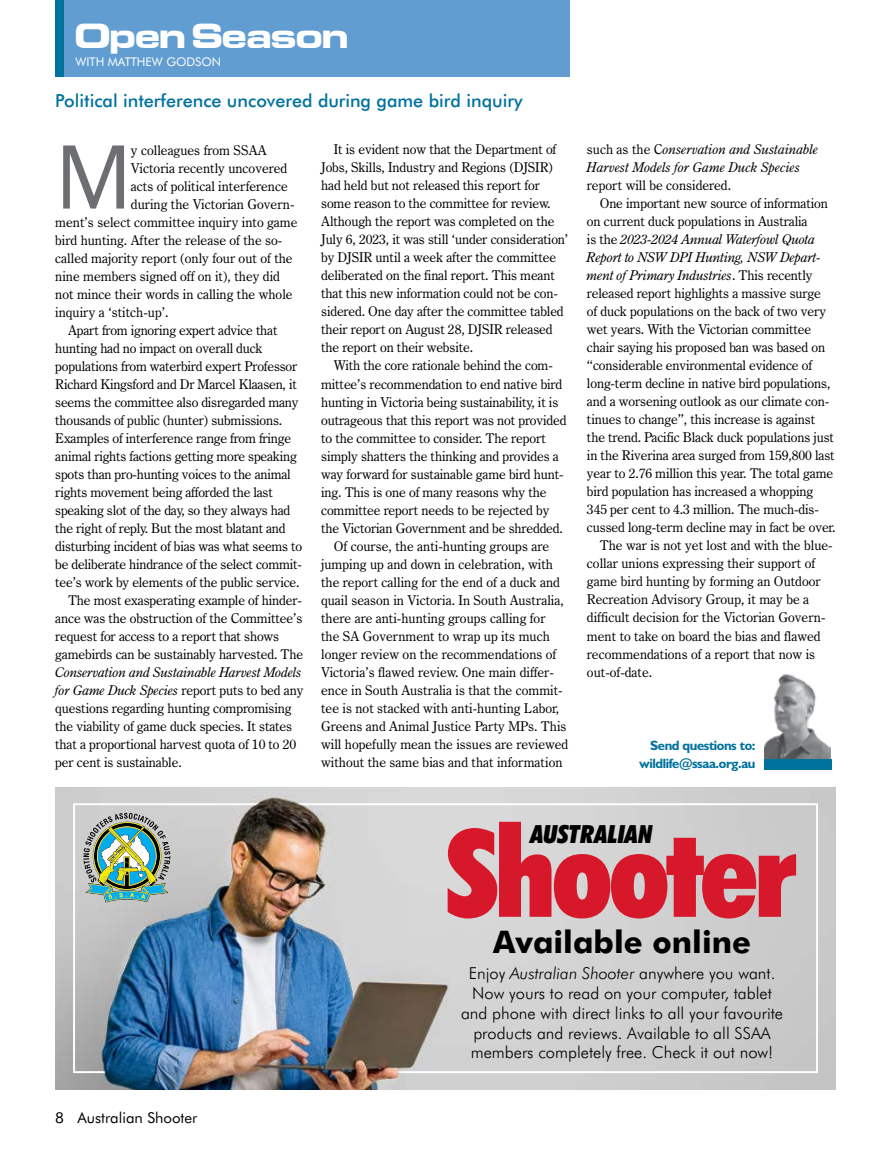
<style>
.page{position:relative;width:872px;height:1149px;background:#fff}
.page>*{position:absolute;margin:0;border:0;box-sizing:border-box;transform-origin:0 0}
.t1{font:900 condensed 121.95px "Futura BT";letter-spacing:-.03em;color:#d7182a}
.t2{font:94.5px "Franklin Gothic";color:#6d6e71}
.t3{font:700 31.05px "Futura BT";color:#000}
.t4{font:700 30px "Euro Technic Ext";letter-spacing:-.04em;color:#fff}
.t5{font:italic 900 condensed 25.05px "Futura BT";color:#000}
.t6{font:500 18px "Futura BT";color:#00729e}
.t7{font:300 16.5px/19.8px "Futura BT";color:#000;text-align:center}
.t8{font:15px "Futura BT";color:#000}
.t9{font:13.5px/18px "Century Oldstyle BT";letter-spacing:-.01em;color:#000}
.t10{font:italic 13.5px/18px "Century Oldstyle BT";letter-spacing:-.01em;color:#000}
.t11{font:700 13.5px/18px "Humanist 521 BT";letter-spacing:-.03em;color:#00729e;text-align:right}
.t12{font:12px "Futura BT";color:#fff}
.s1{font-style:italic}
.s2{font-style:normal}
</style>
<div class="page">
<div style="left:55px;top:0;width:515px;height:77px;background:#619dd1"></div>
<div style="left:56px;top:0;width:8px;height:77px;background:#00729e"></div>
<img style="left:764px;top:674px;width:67px;height:84px">
<div style="left:764px;top:759px;width:67px;height:10px;background:#00729e"></div>
<img style="left:405px;top:787px;width:431px;height:302px">
<img style="left:55px;top:787px;width:350px;height:302px">
<img style="left:83px;top:812px;width:87px;height:90px">
<h3 class="t4" style="left:74px;top:14px;width:275px">Open Season</h3>
<p class="t12" style="left:75px;top:54px;width:147px">WITH MATTHEW GODSON</p>
<h3 class="t6" style="left:55px;top:90px;width:469px">Political interference uncovered during game bird inquiry</h3>
<h2 class="t2" style="left:55px;top:118px;width:78px">M</h2>
<p class="t9" style="left:131px;top:141px;width:137px">y colleagues from SSAA</p>
<p class="t9" style="left:131px;top:158px;width:158px">Victoria recently uncovered</p>
<p class="t9" style="left:131px;top:176px;width:158px">acts of political interference</p>
<p class="t9" style="left:131px;top:194px;width:165px">during the Victorian Govern-</p>
<p class="t9" style="left:55px;top:212px;width:244px">ment’s select committee inquiry into game</p>
<p class="t9" style="left:55px;top:230px;width:229px">bird hunting. After the release of the so-</p>
<p class="t9" style="left:55px;top:248px;width:239px">called majority report (only four out of the</p>
<p class="t9" style="left:55px;top:266px;width:226px">nine members signed off on it), they did</p>
<p class="t9" style="left:55px;top:284px;width:239px">not mince their words in calling the whole</p>
<p class="t9" style="left:55px;top:302px;width:115px">inquiry a ‘stitch-up’.</p>
<p class="t9" style="left:68px;top:320px;width:211px">Apart from ignoring expert advice that</p>
<p class="t9" style="left:55px;top:338px;width:209px">hunting had no impact on overall duck</p>
<p class="t9" style="left:55px;top:356px;width:243px">populations from waterbird expert Professor</p>
<p class="t9" style="left:55px;top:374px;width:243px">Richard Kingsford and Dr Marcel Klaasen, it</p>
<p class="t9" style="left:55px;top:392px;width:245px">seems the committee also disregarded many</p>
<p class="t9" style="left:55px;top:410px;width:228px">thousands of public (hunter) submissions.</p>
<p class="t9" style="left:55px;top:428px;width:237px">Examples of interference range from fringe</p>
<p class="t9" style="left:55px;top:446px;width:243px">animal rights factions getting more speaking</p>
<p class="t9" style="left:55px;top:464px;width:237px">spots than pro-hunting voices to the animal</p>
<p class="t9" style="left:55px;top:482px;width:219px">rights movement being afforded the last</p>
<p class="t9" style="left:55px;top:500px;width:237px">speaking slot of the day, so they always had</p>
<p class="t9" style="left:55px;top:518px;width:232px">the right of reply. But the most blatant and</p>
<p class="t9" style="left:55px;top:536px;width:248px">disturbing incident of bias was what seems to</p>
<p class="t9" style="left:55px;top:554px;width:248px">be deliberate hindrance of the select commit-</p>
<p class="t9" style="left:55px;top:572px;width:246px">tee’s work by elements of the public service.</p>
<p class="t9" style="left:68px;top:590px;width:235px">The most exasperating example of hinder-</p>
<p class="t9" style="left:55px;top:608px;width:248px">ance was the obstruction of the Committee’s</p>
<p class="t9" style="left:55px;top:626px;width:225px">request for access to a report that shows</p>
<p class="t9" style="left:55px;top:644px;width:249px">gamebirds can be sustainably harvested. The</p>
<p class="t9" style="left:55px;top:662px;width:250px"><span class="s1">Conservation and Sustainable Harvest Models for Game Duck Species</span> report puts to bed any questions regarding hunting compromising the viability of game duck species. It states that a proportional harvest quota of 10 to 20 per cent is sustainable.</p>
<p class="t9" style="left:321px;top:140px;width:249px;text-indent:13px">It is evident now that the Department of Jobs, Skills, Industry and Regions (DJSIR) had held but not released this report for some reason to the committee for review.<br>Although the report was completed on the July 6, 2023, it was still ‘under consideration’ by DJSIR until a week after the committee deliberated on the final report. This meant that this new information could not be con&shy;sidered. One day after the committee tabled their report on August 28, DJSIR released the report on their website.</p>
<p class="t9" style="left:334px;top:356px;width:220px">With the core rationale behind the com-</p>
<p class="t9" style="left:321px;top:374px;width:243px">mittee’s recommendation to end native bird</p>
<p class="t9" style="left:321px;top:392px;width:239px">hunting in Victoria being sustainability, it is</p>
<p class="t9" style="left:321px;top:410px;width:247px">outrageous that this report was not provided</p>
<p class="t9" style="left:321px;top:428px;width:226px">to the committee to consider. The report</p>
<p class="t9" style="left:321px;top:446px;width:239px">simply shatters the thinking and provides a</p>
<p class="t9" style="left:321px;top:464px;width:244px">way forward for sustainable game bird hunt-</p>
<p class="t9" style="left:321px;top:482px;width:227px">ing. This is one of many reasons why the</p>
<p class="t9" style="left:321px;top:500px;width:230px">committee report needs to be rejected by</p>
<p class="t9" style="left:321px;top:518px;width:243px">the Victorian Government and be shredded.</p>
<p class="t9" style="left:334px;top:536px;width:217px">Of course, the anti-hunting groups are</p>
<p class="t9" style="left:321px;top:554px;width:233px">jumping up and down in celebration, with</p>
<p class="t9" style="left:321px;top:572px;width:240px">the report calling for the end of a duck and</p>
<p class="t9" style="left:321px;top:590px;width:244px">quail season in Victoria. In South Australia,</p>
<p class="t9" style="left:321px;top:608px;width:226px">there are anti-hunting groups calling for</p>
<p class="t9" style="left:321px;top:626px;width:230px">the SA Government to wrap up its much</p>
<p class="t9" style="left:321px;top:644px;width:237px">longer review on the recommendations of</p>
<p class="t9" style="left:321px;top:662px;width:234px">Victoria’s flawed review. One main differ-</p>
<p class="t9" style="left:321px;top:680px;width:243px">ence in South Australia is that the commit-</p>
<p class="t9" style="left:321px;top:698px;width:240px">tee is not stacked with anti-hunting Labor,</p>
<p class="t9" style="left:321px;top:716px;width:247px">Greens and Animal Justice Party MPs. This</p>
<p class="t9" style="left:321px;top:734px;width:249px">will hopefully mean the issues are reviewed</p>
<p class="t9" style="left:321px;top:752px;width:243px">without the same bias and that information</p>
<p class="t10" style="left:587px;top:140px;width:233px"><span class="s2">such as the C</span>onservation and Sustainable<br>Harvest Models for Game Duck Species</p>
<p class="t9" style="left:587px;top:176px;width:146px">report will be considered.</p>
<p class="t9" style="left:600px;top:194px;width:230px">One important new source of information</p>
<p class="t9" style="left:587px;top:212px;width:222px">on current duck populations in Australia</p>
<p class="t10" style="left:587px;top:230px;width:230px"><span class="s2">is the</span> 2023-2024 Annual Waterfowl Quota</p>
<p class="t10" style="left:587px;top:248px;width:235px">Report to NSW DPI Hunting, NSW Depart-</p>
<p class="t10" style="left:587px;top:266px;width:227px">ment of Primary Industries<span class="s2">. This recently</span></p>
<p class="t9" style="left:587px;top:284px;width:235px">released report highlights a massive surge</p>
<p class="t9" style="left:587px;top:302px;width:241px">of duck populations on the back of two very</p>
<p class="t9" style="left:587px;top:320px;width:226px">wet years. With the Victorian committee</p>
<p class="t9" style="left:587px;top:338px;width:240px">chair saying his proposed ban was based on</p>
<p class="t9" style="left:587px;top:356px;width:227px">“considerable environmental evidence of</p>
<p class="t9" style="left:587px;top:374px;width:245px">long-term decline in native bird populations,</p>
<p class="t9" style="left:587px;top:392px;width:244px">and a worsening outlook as our climate con-</p>
<p class="t9" style="left:587px;top:410px;width:230px">tinues to change”, this increase is against</p>
<p class="t9" style="left:587px;top:428px;width:249px">the trend. Pacific Black duck populations just</p>
<p class="t9" style="left:587px;top:446px;width:249px">in the Riverina area surged from 159,800 last</p>
<p class="t9" style="left:587px;top:464px;width:248px">year to 2.76 million this year. The total game</p>
<p class="t9" style="left:587px;top:482px;width:228px">bird population has increased a whopping</p>
<p class="t9" style="left:587px;top:500px;width:233px">345 per cent to 4.3 million. The much-dis-</p>
<p class="t9" style="left:587px;top:518px;width:250px">cussed long-term decline may in fact be over.</p>
<p class="t9" style="left:600px;top:536px;width:234px">The war is not yet lost and with the blue-</p>
<p class="t9" style="left:587px;top:554px;width:230px">collar unions expressing their support of</p>
<p class="t9" style="left:587px;top:572px;width:235px">game bird hunting by forming an Outdoor</p>
<p class="t9" style="left:587px;top:590px;width:224px">Recreation Advisory Group, it may be a</p>
<p class="t9" style="left:587px;top:608px;width:240px">difficult decision for the Victorian Govern-</p>
<p class="t9" style="left:587px;top:626px;width:235px">ment to take on board the bias and flawed</p>
<p class="t9" style="left:587px;top:644px;width:230px">recommendations of a report that now is</p>
<p class="t9" style="left:587px;top:662px;width:67px">out-of-date.</p>
<p class="t11" style="left:639px;top:736px;width:117px">Send questions to: wildlife@ssaa.org.au</p>
<p class="t8" style="left:55px;top:1108px;width:144px">8 Australian Shooter</p>
<h1 class="t1" style="left:445px;top:799px;width:353px">Shooter</h1>
<h3 class="t3" style="left:493px;top:923px;width:259px">Available online</h3>
<p class="t7" style="left:461px;top:962px;width:323px">Enjoy <span class="s1">Australian Shooter</span> anywhere you want.<br>Now yours to read on your computer, tablet and phone with direct links to all your favourite products and reviews. Available to all SSAA members completely free. Check it out now!</p>
<h3 class="t5" style="left:531px;top:819px;width:124px">AUSTRALIAN</h3>
</div>
